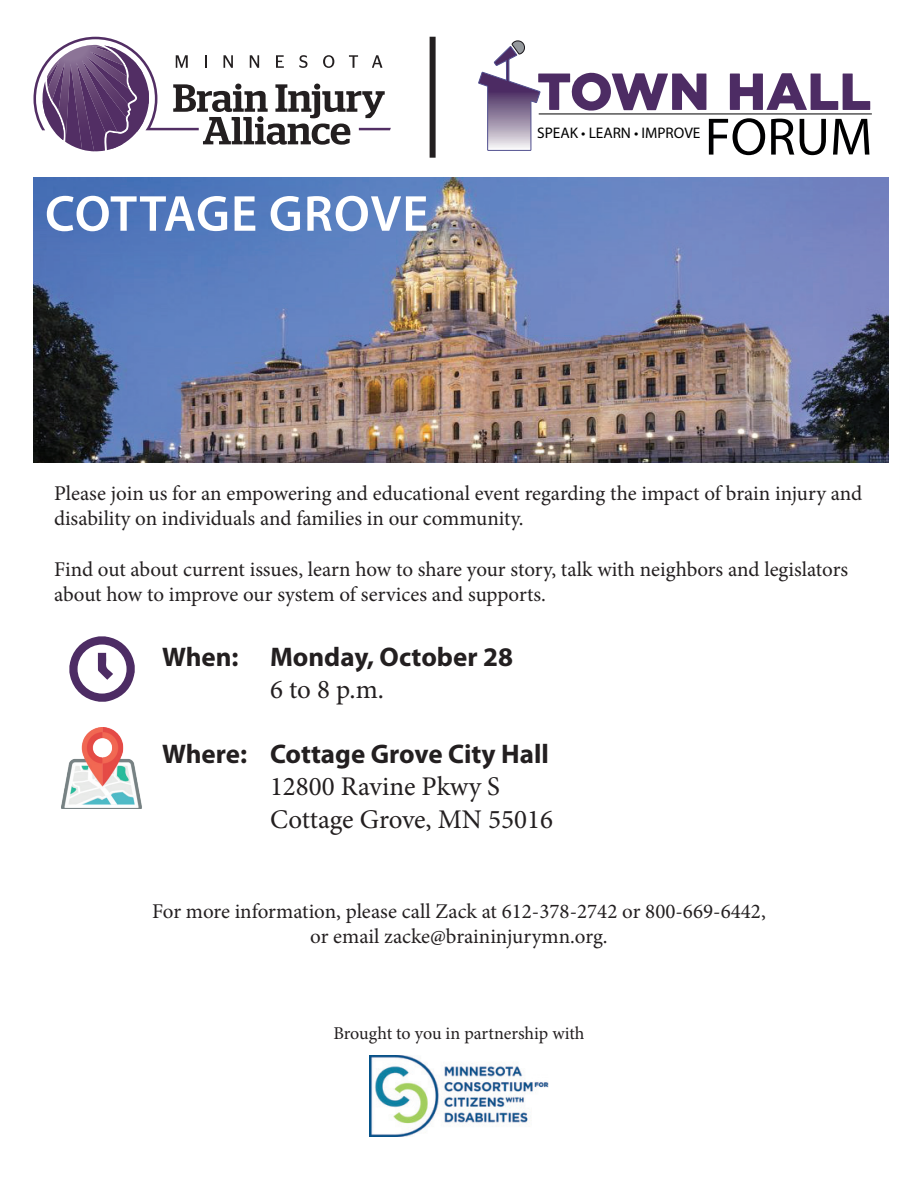
<style>
.page{position:relative;width:918px;height:1188px;background:#fff}
.page>*{position:absolute;margin:0;border:0;box-sizing:border-box;transform-origin:0 0}
.t1{font:52.95px "Myriad Pro";color:#000001}
.t2{font:600 51px "Myriad Pro";letter-spacing:.02em;color:#fff}
.t3{font:700 27px "Myriad Pro";color:#231f20}
.t4{font:27px/32.4px "Minion Pro";color:#231f20}
.t5{font:21px/25.2px "Minion Pro";color:#231f20}
.t6{font:18px "Minion Pro";letter-spacing:-.005em;color:#231f20}
.t7{font:15.3px "Myriad Pro";letter-spacing:-.005em;color:#000001}
</style>
<div class="page">
<img style="left:33px;top:177px;width:856px;height:285px">
<svg style="left:33px;top:37px;width:358px;height:114px"></svg>
<svg style="left:730px;top:73px;width:140px;height:37px"></svg>
<svg style="left:478px;top:40px;width:229px;height:111px"></svg>
<hr style="left:539px;top:114px;width:333px;height:1px;background:#000001">
<div style="left:430px;top:37px;width:6px;height:121px;background:#231f20"></div>
<img style="left:369px;top:1055px;width:180px;height:81px">
<svg style="left:69px;top:636px;width:66px;height:66px"></svg>
<img style="left:62px;top:728px;width:80px;height:81px">
<h2 class="t2" style="left:45px;top:181px;width:385px">COTTAGE GROVE</h2>
<p class="t7" style="left:537px;top:124px;width:165px">SPEAK • LEARN • IMPROVE</p>
<h1 class="t1" style="left:705px;top:104px;width:169px">FORUM</h1>
<p class="t5" style="left:54px;top:481px;width:810px">Please join us for an empowering and educational event regarding the impact of brain injury and disability on individuals and families in our community.</p>
<p class="t5" style="left:54px;top:557px;width:796px">Find out about current issues, learn how to share your story, talk with neighbors and legislators about how to improve our system of services and supports.</p>
<p class="t3" style="left:162px;top:639px;width:353px">When: Monday, October 28</p>
<p class="t4" style="left:270px;top:673px;width:115px">6 to 8 p.m.</p>
<p class="t3" style="left:162px;top:736px;width:388px">Where: Cottage Grove City Hall</p>
<p class="t4" style="left:270px;top:771px;width:284px">12800 Ravine Pkwy S<br>Cottage Grove, MN 55016</p>
<p class="t5" style="left:152px;top:899px;width:615px;text-align:center">For more information, please call Zack at 612-378-2742 or 800-669-6442, or email zacke@braininjurymn.org.</p>
<p class="t6" style="left:333px;top:1021px;width:253px">Brought to you in partnership with</p>
</div>
